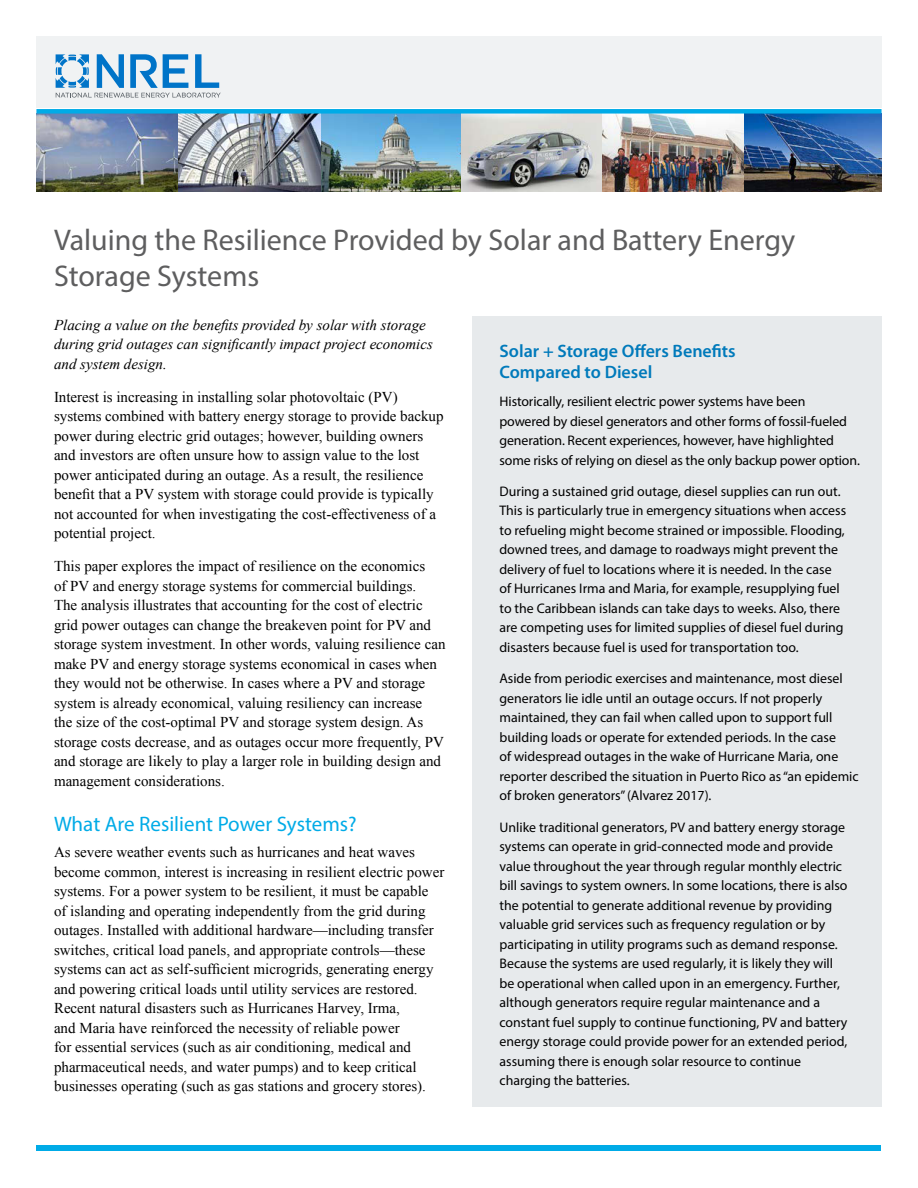
<style>
.page{position:relative;width:918px;height:1188px;background:#fff}
.page>*{position:absolute;margin:0;border:0;box-sizing:border-box;transform-origin:0 0}
.t1{font:30px/36px "Myriad Pro";color:#5e5e5f}
.t2{font:21px "Myriad Pro";color:#00abe7}
.t3{font:600 18px/21px "Myriad Pro";color:#007abb}
.t4{font:15px/19.5px "Times New Roman";color:#000}
.t5{font:italic 15px/19.5px "Times New Roman";color:#000}
.t6{font:13.8px/19.5px "Myriad Pro";color:#000}
</style>
<div class="page">
<div style="left:36px;top:1145px;width:845px;height:5px;background:#00abe7"></div>
<img style="left:461px;top:114px;width:141px;height:78px">
<img style="left:320px;top:114px;width:141px;height:78px">
<img style="left:36px;top:114px;width:143px;height:78px">
<img style="left:179px;top:114px;width:141px;height:78px">
<img style="left:744px;top:114px;width:138px;height:78px">
<img style="left:602px;top:114px;width:142px;height:78px">
<div style="left:36px;top:109px;width:846px;height:5px;background:#00abe7"></div>
<div style="left:36px;top:36px;width:846px;height:72px;background:#f0f2f3"></div>
<svg style="left:56px;top:54px;width:165px;height:44px"></svg>
<div style="left:472px;top:316px;width:410px;height:791px;background:#e7eaec"></div>
<h2 class="t1" style="left:54px;top:222px;width:743px">Valuing the Resilience Provided by Solar and Battery Energy<br>Storage Systems</h2>
<p class="t5" style="left:54px;top:315px;width:373px">Placing a value on the benefits provided by solar with storage</p>
<p class="t5" style="left:54px;top:334px;width:380px">during grid outages can significantly impact project economics and system design.</p>
<p class="t4" style="left:54px;top:387px;width:391px">Interest is increasing in installing solar photovoltaic (PV) systems combined with battery energy storage to provide backup power during electric grid outages; however, building owners and investors are often unsure how to assign value to the lost power anticipated during an outage. As a result, the resilience</p>
<p class="t4" style="left:54px;top:484px;width:381px">benefit that a PV system with storage could provide is typically</p>
<p class="t4" style="left:54px;top:504px;width:384px">not accounted for when investigating the cost-effectiveness of a potential project.</p>
<p class="t4" style="left:54px;top:556px;width:393px">This paper explores the impact of resilience on the economics<br>of PV and energy storage systems for commercial buildings.<br>The analysis illustrates that accounting for the cost of electric grid power outages can change the breakeven point for PV and storage system investment. In other words, valuing resilience can make PV and energy storage systems economical in cases when they would not be otherwise. In cases where a PV and storage system is already economical, valuing resiliency can increase<br>the size of the cost-optimal PV and storage system design. As storage costs decrease, and as outages occur more frequently, PV and storage are likely to play a larger role in building design and management considerations.</p>
<h3 class="t2" style="left:54px;top:811px;width:304px">What Are Resilient Power Systems?</h3>
<p class="t4" style="left:54px;top:842px;width:392px">As severe weather events such as hurricanes and heat waves become common, interest is increasing in resilient electric power systems. For a power system to be resilient, it must be capable of islanding and operating independently from the grid during outages. Installed with additional hardware—including transfer switches, critical load panels, and appropriate controls—these</p>
<p class="t4" style="left:54px;top:959px;width:381px">systems can act as self-sufficient microgrids, generating energy</p>
<p class="t4" style="left:54px;top:979px;width:374px">and powering critical loads until utility services are restored.<br>Recent natural disasters such as Hurricanes Harvey, Irma,<br>and Maria have reinforced the necessity of reliable power<br>for essential services (such as air conditioning, medical and pharmaceutical needs, and water pumps) and to keep critical businesses operating (such as gas stations and grocery stores).</p>
<h4 class="t3" style="left:500px;top:340px;width:238px">Solar + Storage Ofers Benefts<br>Compared to Diesel</h4>
<p class="t6" style="left:500px;top:391px;width:362px">Historically, resilient electric power systems have been<br>powered by diesel generators and other forms of fossil-fueled generation. Recent experiences, however, have highlighted some risks of relying on diesel as the only backup power option.</p>
<p class="t6" style="left:500px;top:481px;width:348px">During a sustained grid outage, diesel supplies can run out.<br>This is particularly true in emergency situations when access to refueling might become strained or impossible. Flooding, downed trees, and damage to roadways might prevent the delivery of fuel to locations where it is needed. In the case of Hurricanes Irma and Maria, for example, resupplying fuel to the Caribbean islands can take days to weeks. Also, there are competing uses for limited supplies of diesel fuel during disasters because fuel is used for transportation too.</p>
<p class="t6" style="left:500px;top:669px;width:361px">Aside from periodic exercises and maintenance, most diesel generators lie idle until an outage occurs. If not properly maintained, they can fail when called upon to support full building loads or operate for extended periods. In the case<br>of widespread outages in the wake of Hurricane Maria, one reporter described the situation in Puerto Rico as “an epidemic of broken generators” (Alvarez 2017).</p>
<p class="t6" style="left:500px;top:817px;width:350px">Unlike traditional generators, PV and battery energy storage systems can operate in grid-connected mode and provide value throughout the year through regular monthly electric bill savings to system owners. In some locations, there is also the potential to generate additional revenue by providing valuable grid services such as frequency regulation or by participating in utility programs such as demand response.<br>Because the systems are used regularly, it is likely they will be operational when called upon in an emergency. Further, although generators require regular maintenance and a constant fuel supply to continue functioning, PV and battery energy storage could provide power for an extended period, assuming there is enough solar resource to continue charging the batteries.</p>
</div>
